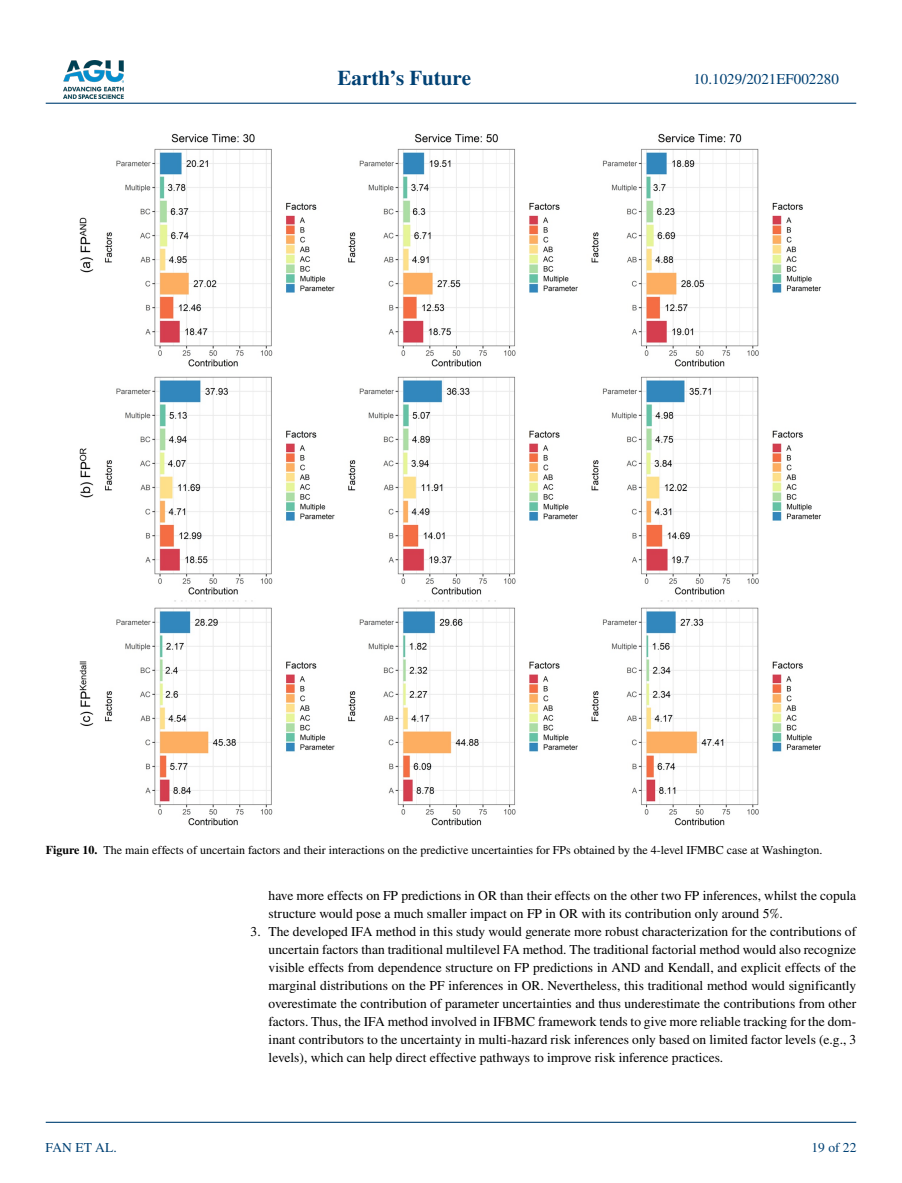
<style>
.page{position:relative;width:902px;height:1183px;background:#fff}
.page>*{position:absolute;margin:0;border:0;box-sizing:border-box;transform-origin:0 0}
.t1{font:700 21px "STIX";color:#004174}
.t2{font:15px "STIX";color:#004174}
.t3{font:13.5px/18px "STIX";color:#000}
.t4{font:13.5px "STIX";color:#004174}
.t5{font:12px "STIX";color:#000}
.s1{font-weight:700}
</style>
<div class="page">
<img style="left:63px;top:60px;width:60px;height:39px">
<hr style="left:46px;top:103px;width:810px;height:1px;background:#004174">
<hr style="left:46px;top:1121px;width:810px;height:1px;background:#004174">
<img style="left:79px;top:134px;width:742px;height:691px">
<h1 class="t1" style="left:337px;top:66px;width:135px">Earth’s Future</h1>
<p class="t2" style="left:693px;top:69px;width:147px">10.1029/2021EF002280</p>
<p class="t5" style="left:46px;top:841px;width:778px"><span class="s1">Figure 10.</span> The main effects of uncertain factors and their interactions on the predictive uncertainties for FPs obtained by the 4-level IFMBC case at Washington.</p>
<p class="t4" style="left:45px;top:1138px;width:73px">FAN ET AL.</p>
<p class="t3" style="left:268px;top:887px;width:589px">have more effects on FP predictions in OR than their effects on the other two FP inferences, whilst the copula structure would pose a much smaller impact on FP in OR with its contribution only around 5%.</p>
<p class="t3" style="left:268px;top:923px;width:589px;text-align:justify;text-indent:-18px">3. The developed IFA method in this study would generate more robust characterization for the contributions of uncertain factors than traditional multilevel FA method. The traditional factorial method would also recognize visible effects from dependence structure on FP predictions in AND and Kendall, and explicit effects of the marginal distributions on the PF inferences in OR. Nevertheless, this traditional method would significantly overestimate the contribution of parameter uncertainties and thus underestimate the contributions from other factors. Thus, the IFA method involved in IFBMC framework tends to give more reliable tracking for the dom&shy;inant contributors to the uncertainty in multi-hazard risk inferences only based on limited factor levels (e.g., 3 levels), which can help direct effective pathways to improve risk inference practices.</p>
<p class="t4" style="left:811px;top:1138px;width:46px">19 of 22</p>
</div>
